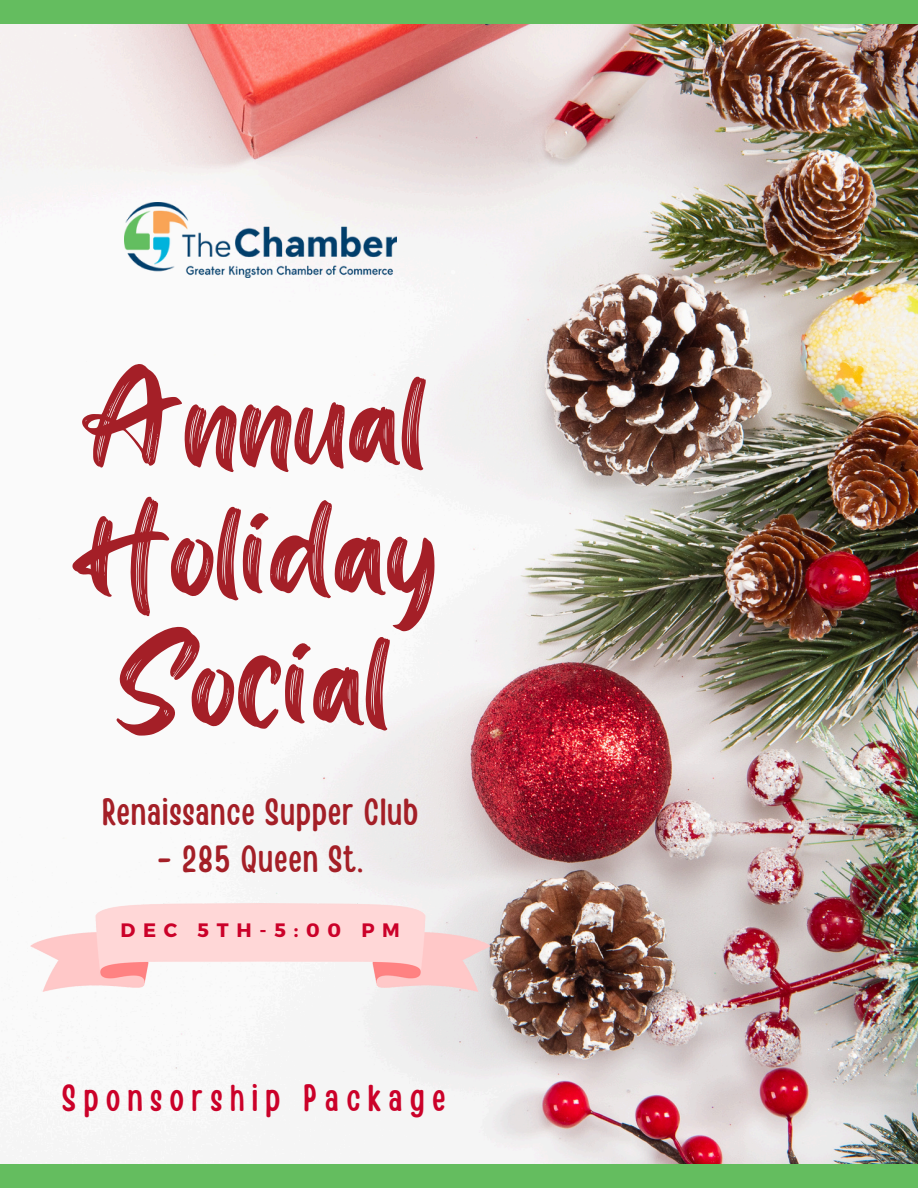
<style>
.page{position:relative;width:918px;height:1188px;background:#fff}
.page>*{position:absolute;margin:0;border:0;box-sizing:border-box;transform-origin:0 0}
.t1{font:140.4px/130.2px "Redkits";color:#a41f27;text-align:center}
.t2{font:37.65px "Handy Casual Condensed";letter-spacing:.025em;color:#a41f27}
.t3{font:37.5px "Handy Casual Condensed";letter-spacing:.2em;color:#cb0129}
.t4{font:700 19.5px "Montserrat";letter-spacing:.4em;color:#cb0129}
</style>
<div class="page">
<img style="left:0;top:24px;width:918px;height:1140px">
<div style="left:0;top:0;width:918px;height:24px;background:#64bd5f"></div>
<div style="left:0;top:1164px;width:918px;height:24px;background:#64bd5f"></div>
<img style="left:30px;top:903px;width:460px;height:89px">
<img style="left:124px;top:202px;width:272px;height:75px">
<h1 class="t1" style="left:72px;top:355px;width:366px">Annual<br>Holiday<br>Social</h1>
<p class="t2" style="left:102px;top:787px;width:318px">Renaissance Supper Club</p>
<p class="t2" style="left:157px;top:835px;width:208px">- 285 Queen St.</p>
<p class="t4" style="left:120px;top:917px;width:281px">DEC 5TH-5:00 PM</p>
<p class="t3" style="left:62px;top:1073px;width:385px">Sponsorship Package</p>
</div>
